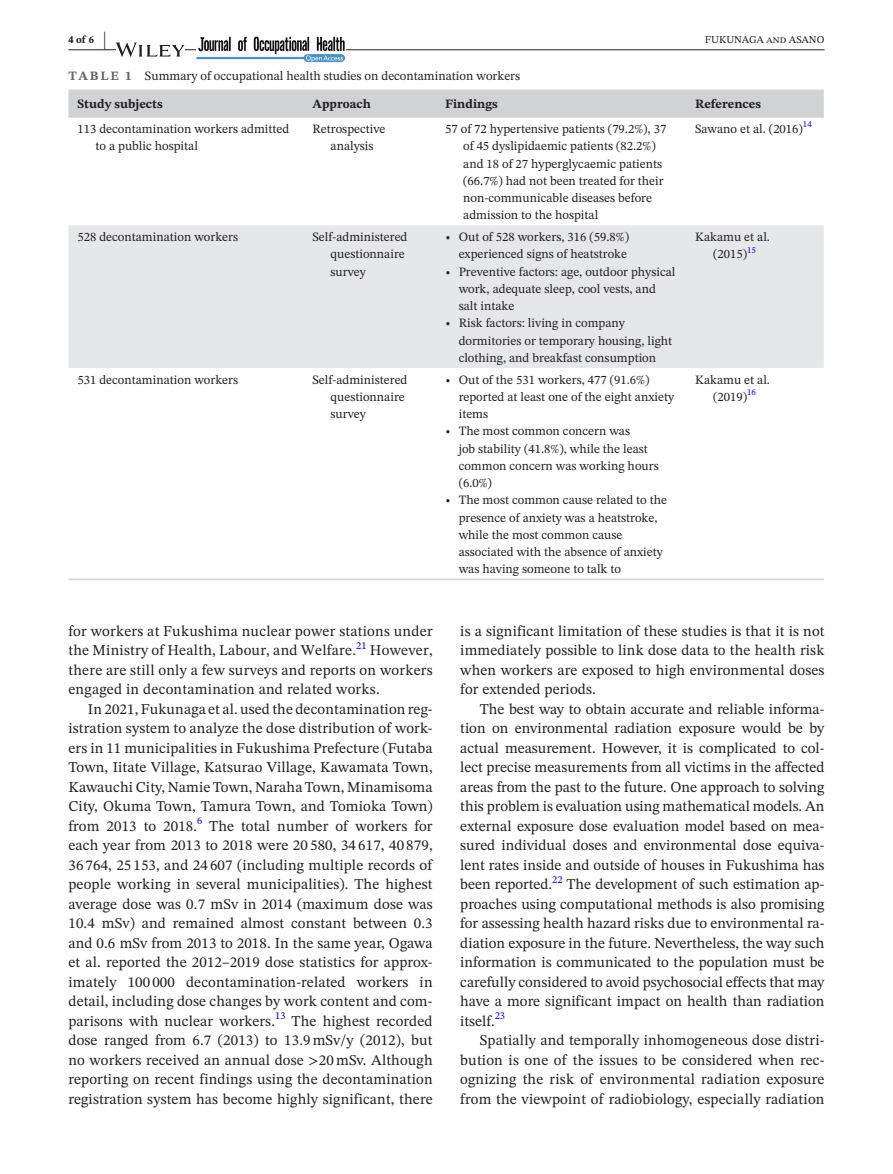
<style>
.page{position:relative;width:893px;height:1174px;background:#fff}
.page>*{position:absolute;margin:0;border:0;box-sizing:border-box;transform-origin:0 0}
.t1{font:15px/19.5px "STIX Two Text";letter-spacing:.01em;color:#231f20;text-align:justify}
.t2{font:12.75px/17.2px "STIX Two Text";color:#231f20}
.t3{font:700 12.75px "STIX Two Text";color:#231f20}
.t4{font:10.5px "STIX Two Text";color:#231f20}
.t5{font:10.5px "STIX Two Text";color:#00f}
.t6{font:700 10.5px "STIX Two Text";color:#231f20}
.t7{font:8.85px "STIX Two Text";color:#00f}
.s1{font-size:21px}
.s2{font-weight:700;color:#636366}
.s3{font-family:"STIX"}
</style>
<div class="page">
<hr style="left:68px;top:49px;width:756px;height:1px;background:#231f20">
<svg style="left:116px;top:43px;width:69px;height:14px"></svg>
<img style="left:197px;top:36px;width:149px;height:27px">
<div style="left:68px;top:90px;width:756px;height:28px;background:#d1d2d4"></div>
<div style="left:68px;top:225px;width:756px;height:143px;background:#e6e7e9"></div>
<hr style="left:68px;top:578px;width:236px;height:2px;background:#d1d2d4">
<hr style="left:304px;top:578px;width:132px;height:2px;background:#d1d2d4">
<hr style="left:436px;top:578px;width:250px;height:2px;background:#d1d2d4">
<hr style="left:686px;top:578px;width:138px;height:2px;background:#d1d2d4">
<p class="t6" style="left:68px;top:32px;width:39px">4 of 6 <span class="s1">|</span></p>
<p class="t4" style="left:705px;top:32px;width:121px">FUKUNAGA and ASANO</p>
<p class="t2" style="left:68px;top:67px;width:453px"><span class="s2">TABLE 1</span> Summary of occupational health studies on decontamination workers</p>
<p class="t3" style="left:77px;top:95px;width:87px">Study subjects</p>
<p class="t3" style="left:313px;top:95px;width:60px">Approach</p>
<p class="t3" style="left:445px;top:95px;width:54px">Findings</p>
<p class="t3" style="left:695px;top:95px;width:68px">References</p>
<p class="t2" style="left:95px;top:120px;width:195px;text-indent:-18px">113 decontamination workers admitted to a public hospital</p>
<p class="t2" style="left:313px;top:120px;width:74px;text-align:center">Retrospective analysis</p>
<p class="t2" style="left:463px;top:120px;width:205px;text-indent:-18px">57 of 72 hypertensive patients (79.2%), 37 of 45 dyslipidaemic patients (82.2%) and 18 of 27 hyperglycaemic patients (66.7%) had not been treated for their non-communicable diseases before admission to the hospital</p>
<p class="t2" style="left:695px;top:120px;width:109px">Sawano et al. (2016)</p>
<p class="t7" style="left:803px;top:118px;width:10px">14</p>
<p class="t2" style="left:77px;top:228px;width:162px">528 decontamination workers</p>
<p class="t2" style="left:331px;top:228px;width:78px;text-indent:-18px">Self-administered questionnaire survey</p>
<p class="t2" style="left:445px;top:228px;width:185px;text-align:right">• Out of 528 workers, 316 (59.8%) experienced signs of heatstroke</p>
<p class="t2" style="left:695px;top:228px;width:77px;text-align:center">Kakamu et al. (2015)</p>
<p class="t7" style="left:747px;top:243px;width:10px">15</p>
<p class="t2" style="left:459px;top:263px;width:218px;text-indent:-14px">• Preventive factors: age, outdoor physical work, adequate sleep, cool vests, and salt intake</p>
<p class="t2" style="left:459px;top:314px;width:215px;text-indent:-14px">• Risk factors: living in company dormitories or temporary housing, light clothing, and breakfast consumption</p>
<p class="t2" style="left:77px;top:371px;width:162px">531 decontamination workers</p>
<p class="t2" style="left:331px;top:371px;width:78px;text-indent:-18px">Self-administered questionnaire survey</p>
<p class="t2" style="left:459px;top:371px;width:217px;text-indent:-14px">• Out of the 531 workers, 477 (91.6%) reported at least one of the eight anxiety items</p>
<p class="t2" style="left:459px;top:422px;width:201px;text-indent:-14px">• The most common concern was<br>job stability (41.8%), while the least common concern was working hours (6.0%)</p>
<p class="t2" style="left:459px;top:491px;width:210px;text-indent:-14px">• The most common cause related to the presence of anxiety was a heatstroke, while the most common cause associated with the absence of anxiety was having someone to talk to</p>
<p class="t2" style="left:695px;top:371px;width:77px;text-align:center">Kakamu et al. (2019)</p>
<p class="t7" style="left:747px;top:386px;width:10px">16</p>
<p class="t1" style="left:68px;top:621px;width:366px">for workers at Fukushima nuclear power stations under the Ministry of Health, Labour, and Welfare.</p>
<p class="t5" style="left:356px;top:637px;width:12px">21</p>
<p class="t1" style="left:68px;top:640px;width:366px;text-indent:301px">However, there are still only a few surveys and reports on workers engaged in decontamination and related works.</p>
<p class="t1" style="left:68px;top:699px;width:366px;text-indent:20px">In 2021, Fukunaga et al. used the decontamination reg&shy;istration system to analyze the dose distribution of work&shy;ers in 11 municipalities in Fukushima Prefecture (Futaba Town, Iitate Village, Katsurao Village, Kawamata Town, Kawauchi City, Namie Town, Naraha Town, Minamisoma City, Okuma Town, Tamura Town, and Tomioka Town) from 2013 to 2018.</p>
<p class="t5" style="left:197px;top:813px;width:7px">6</p>
<p class="t1" style="left:68px;top:816px;width:366px;text-indent:141px">The total number of workers for each year from 2013 to 2018 were 20 580, 34 617, 40 879, 36 764, 25 153, and 24 607 (including multiple records of people working in several municipalities). The highest average dose was 0.7 mSv in 2014 (maximum dose was 10.4 mSv) and remained almost constant between 0.3 and 0.6 mSv from 2013 to 2018. In the same year, Ogawa et al. reported the 2012–2019 dose statistics for approx&shy;imately 100 000 decontamination-related workers in detail, including dose changes by work content and com&shy;parisons with nuclear workers.</p>
<p class="t5" style="left:275px;top:1008px;width:12px">13</p>
<p class="t1" style="left:68px;top:1011px;width:366px;text-indent:223px">The highest recorded dose ranged from 6.7 (2013) to 13.9 mSv/y (2012), but no workers received an annual dose <span class="s3">&gt;</span>20 mSv. Although reporting on recent findings using the decontamination registration system has become highly significant, there</p>
<p class="t1" style="left:460px;top:621px;width:366px">is a significant limitation of these studies is that it is not immediately possible to link dose data to the health risk when workers are exposed to high environmental doses for extended periods.</p>
<p class="t1" style="left:460px;top:699px;width:366px;text-indent:20px">The best way to obtain accurate and reliable informa&shy;tion on environmental radiation exposure would be by actual measurement. However, it is complicated to col&shy;lect precise measurements from all victims in the affected areas from the past to the future. One approach to solving this problem is evaluation using mathematical models. An external exposure dose evaluation model based on mea&shy;sured individual doses and environmental dose equiva&shy;lent rates inside and outside of houses in Fukushima has been reported.<sup>22</sup> The development of such estimation ap&shy;proaches using computational methods is also promising for assessing health hazard risks due to environmental ra&shy;diation exposure in the future. Nevertheless, the way such information is communicated to the population must be carefully considered to avoid psychosocial effects that may have a more significant impact on health than radiation itself.</p>
<p class="t5" style="left:495px;top:1008px;width:12px">23</p>
<p class="t1" style="left:460px;top:1030px;width:366px;text-indent:20px">Spatially and temporally inhomogeneous dose distri&shy;bution is one of the issues to be considered when rec&shy;ognizing the risk of environmental radiation exposure from the viewpoint of radiobiology, especially radiation</p>
</div>
